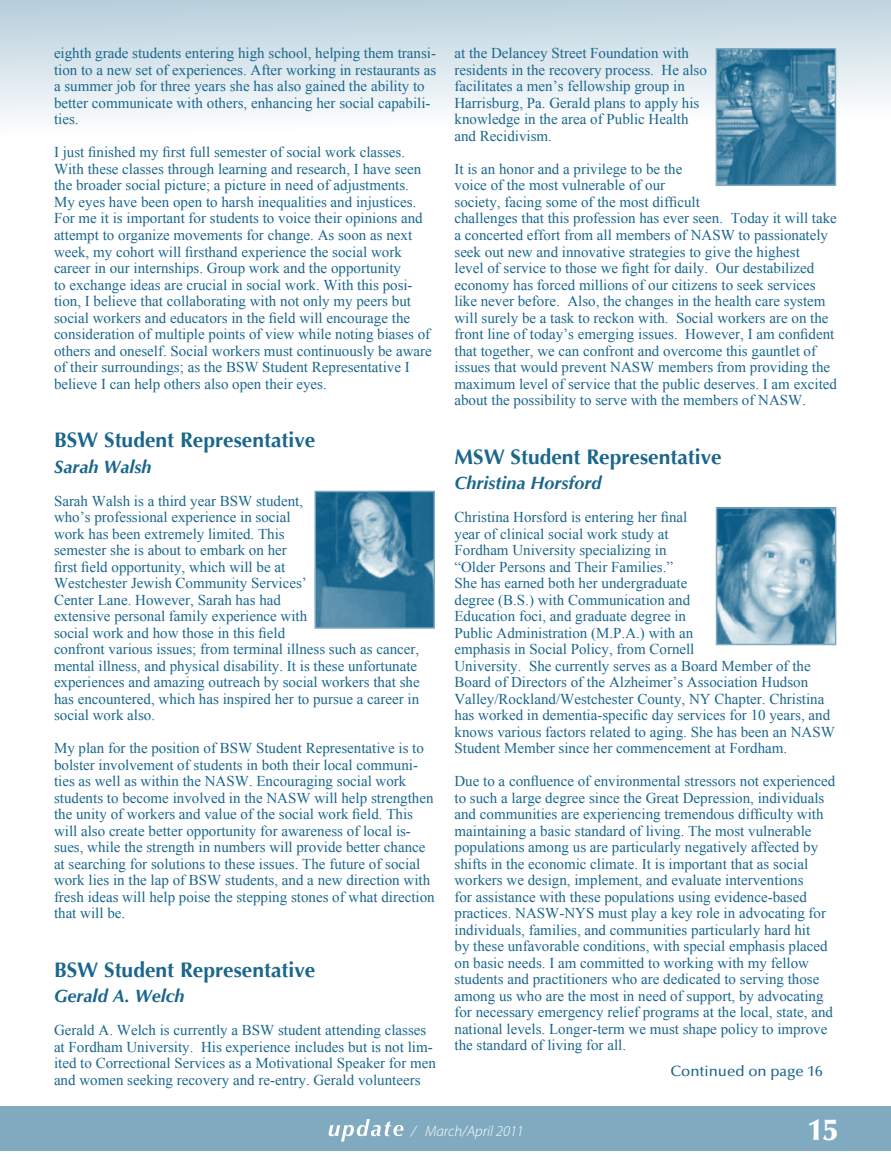
<style>
.page{position:relative;width:891px;height:1175px;background:#fff}
.page>*{position:absolute;margin:0;border:0;box-sizing:border-box;transform-origin:0 0}
.t1{font:900 30px "Optima";color:#fff}
.t2{font:700 21px "Optima";color:#1a668d}
.t3{font:italic 700 18px "Optima";color:#1a668d}
.t4{font:15px/16.5px "Times New Roman";color:#1a668d}
.t5{font:500 15px "Optima";color:#1a668d}
.t6{font:italic 300 15px "Myriad Pro";color:#fff}
</style>
<div class="page">
<div style="left:1px;top:1106px;width:890px;height:45px;background:#80aac0"></div>
<svg style="left:329px;top:1119px;width:74px;height:22px"></svg>
<hr style="left:0;top:1106px;width:1px;height:45px;background:#80aac0">
<div style="left:0;top:0;width:891px;height:149px;background:linear-gradient(to bottom,#bbd1dd,#fff)"></div>
<img style="left:317px;top:494px;width:115px;height:131px">
<div style="left:314px;top:491px;width:121px;height:137px;border:2px solid #80aac0"></div>
<img style="left:719px;top:51px;width:114px;height:132px">
<div style="left:716px;top:48px;width:120px;height:138px;border:2px solid #80aac0"></div>
<img style="left:719px;top:510px;width:114px;height:132px">
<div style="left:716px;top:507px;width:120px;height:138px;border:2px solid #80aac0"></div>
<p class="t4" style="left:54px;top:45px;width:384px">eighth grade students entering high school, helping them transi&shy;tion to a new set of experiences. After working in restaurants as a summer job for three years she has also gained the ability to better communicate with others, enhancing her social capabili&shy;ties.</p>
<p class="t4" style="left:54px;top:144px;width:379px">I just finished my first full semester of social work classes.<br>With these classes through learning and research, I have seen the broader social picture; a picture in need of adjustments.<br>My eyes have been open to harsh inequalities and injustices.<br>For me it is important for students to voice their opinions and attempt to organize movements for change. As soon as next week, my cohort will firsthand experience the social work career in our internships. Group work and the opportunity<br>to exchange ideas are crucial in social work. With this posi&shy;tion, I believe that collaborating with not only my peers but social workers and educators in the field will encourage the consideration of multiple points of view while noting biases of others and oneself. Social workers must continuously be aware of their surroundings; as the BSW Student Representative I believe I can help others also open their eyes.</p>
<h2 class="t2" style="left:54px;top:428px;width:263px">BSW Student Representative</h2>
<p class="t3" style="left:54px;top:456px;width:99px">Sarah Walsh</p>
<p class="t4" style="left:54px;top:492px;width:367px">Sarah Walsh is a third year BSW student,<br>who’s professional experience in social<br>work has been extremely limited. This<br>semester she is about to embark on her<br>first field opportunity, which will be at<br>Westchester Jewish Community Services’<br>Center Lane. However, Sarah has had<br>extensive personal family experience with<br>social work and how those in this field<br>confront various issues; from terminal illness such as cancer, mental illness, and physical disability. It is these unfortunate experiences and amazing outreach by social workers that she has encountered, which has inspired her to pursue a career in social work also.</p>
<p class="t4" style="left:54px;top:739px;width:382px">My plan for the position of BSW Student Representative is to bolster involvement of students in both their local communi&shy;ties as well as within the NASW. Encouraging social work students to become involved in the NASW will help strengthen the unity of workers and value of the social work field. This will also create better opportunity for awareness of local is&shy;sues, while the strength in numbers will provide better chance at searching for solutions to these issues. The future of social work lies in the lap of BSW students, and a new direction with fresh ideas will help poise the stepping stones of what direction that will be.</p>
<h2 class="t2" style="left:54px;top:957px;width:263px">BSW Student Representative</h2>
<p class="t3" style="left:54px;top:985px;width:132px">Gerald A. Welch</p>
<p class="t4" style="left:54px;top:1021px;width:384px">Gerald A. Welch is currently a BSW student attending classes at Fordham University. His experience includes but is not lim&shy;ited to Correctional Services as a Motivational Speaker for men and women seeking recovery and re-entry. Gerald volunteers</p>
<p class="t4" style="left:454px;top:45px;width:254px">at the Delancey Street Foundation with residents in the recovery process. He also facilitates a men’s fellowship group in Harrisburg, Pa. Gerald plans to apply his knowledge in the area of Public Health and Recidivism.</p>
<p class="t4" style="left:454px;top:160px;width:384px">It is an honor and a privilege to be the<br>voice of the most vulnerable of our<br>society, facing some of the most difficult<br>challenges that this profession has ever seen. Today it will take a concerted effort from all members of NASW to passionately seek out new and innovative strategies to give the highest<br>level of service to those we fight for daily. Our destabilized economy has forced millions of our citizens to seek services like never before. Also, the changes in the health care system will surely be a task to reckon with. Social workers are on the front line of today’s emerging issues. However, I am confident that together, we can confront and overcome this gauntlet of issues that would prevent NASW members from providing the maximum level of service that the public deserves. I am excited about the possibility to serve with the members of NASW.</p>
<h2 class="t2" style="left:454px;top:444px;width:269px">MSW Student Representative</h2>
<p class="t3" style="left:454px;top:472px;width:149px">Christina Horsford</p>
<p class="t4" style="left:454px;top:508px;width:382px">Christina Horsford is entering her final<br>year of clinical social work study at<br>Fordham University specializing in<br>“Older Persons and Their Families.”<br>She has earned both her undergraduate<br>degree (B.S.) with Communication and<br>Education foci, and graduate degree in<br>Public Administration (M.P.A.) with an<br>emphasis in Social Policy, from Cornell<br>University. She currently serves as a Board Member of the Board of Directors of the Alzheimer’s Association Hudson Valley/Rockland/Westchester County, NY Chapter. Christina has worked in dementia-specific day services for 10 years, and knows various factors related to aging. She has been an NASW Student Member since her commencement at Fordham.</p>
<p class="t4" style="left:454px;top:772px;width:382px">Due to a confluence of environmental stressors not experienced to such a large degree since the Great Depression, individuals and communities are experiencing tremendous difficulty with maintaining a basic standard of living. The most vulnerable populations among us are particularly negatively affected by shifts in the economic climate. It is important that as social workers we design, implement, and evaluate interventions<br>for assistance with these populations using evidence-based practices. NASW-NYS must play a key role in advocating for individuals, families, and communities particularly hard hit<br>by these unfavorable conditions, with special emphasis placed on basic needs. I am committed to working with my fellow students and practitioners who are dedicated to serving those among us who are the most in need of support, by advocating for necessary emergency relief programs at the local, state, and national levels. Longer-term we must shape policy to improve the standard of living for all.</p>
<p class="t5" style="left:670px;top:1062px;width:154px">Continued on page 16</p>
<p class="t6" style="left:411px;top:1122px;width:114px">/ March/April 2011</p>
<h1 class="t1" style="left:808px;top:1112px;width:31px">15</h1>
</div>
